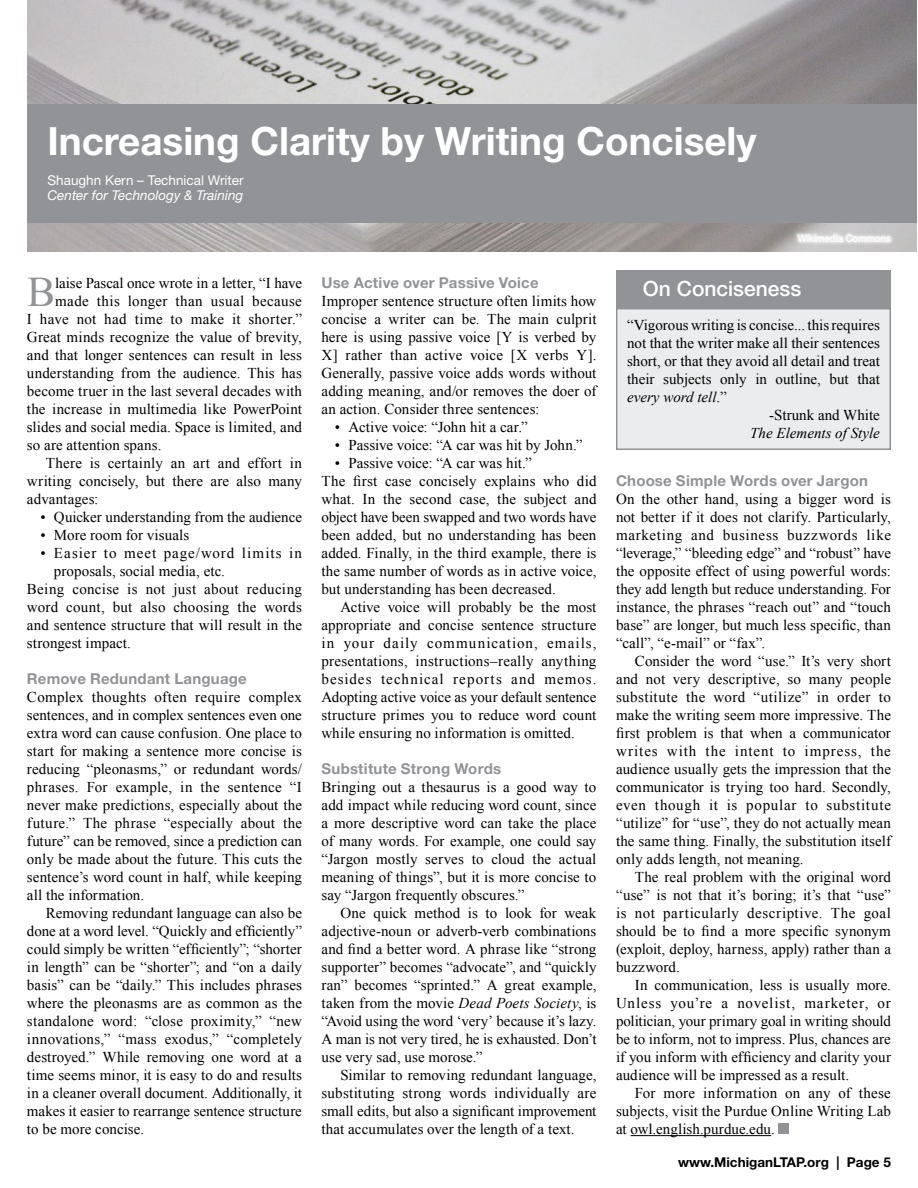
<style>
.page{position:relative;width:918px;height:1188px;background:#fff}
.page>*{position:absolute;margin:0;border:0;box-sizing:border-box;transform-origin:0 0}
.t1{font:42.15px "Times New Roman";color:#919396}
.t2{font:700 39px "Helvetica Neue LT Std";color:#fff}
.t3{font:500 21px "Helvetica Neue LT Std";color:#fff}
.t4{font:15px/18px "Times New Roman";letter-spacing:.005em;color:#000;text-align:justify}
.t5{font:700 15px "Helvetica Neue LT Std";letter-spacing:.015em;color:#919396}
.t6{font:15px "Times New Roman";letter-spacing:.025em;color:#000}
.t7{font:italic 15px "Times New Roman";color:#000}
.t8{font:15px "Times New Roman";letter-spacing:.065em;color:#000}
.t9{font:italic 13.5px "Helvetica Neue LT Std";color:#fff}
.t10{font:13.5px "Helvetica Neue LT Std";color:#fff}
.t11{font:700 13.5px "Helvetica Neue LT Std";color:#000}
.s1{font-style:italic}
.s2{font-style:normal}
</style>
<div class="page">
<img style="left:27px;top:0;width:890px;height:252px">
<hr style="left:631px;top:1135px;width:140px;height:1px;background:#000">
<div style="left:779px;top:1124px;width:10px;height:10px;background:#919396"></div>
<div style="left:794px;top:231px;width:101px;height:15px;background:#fff;opacity:.7"></div>
<div style="left:616px;top:308px;width:275px;height:142px;background:#ebeced;border:2px solid #919396"></div>
<div style="left:616px;top:270px;width:275px;height:38px;background:#919396"></div>
<div style="left:27px;top:105px;width:890px;height:118px;background:#919396"></div>
<h2 class="t2" style="left:48px;top:117px;width:711px">Increasing Clarity by Writing Concisely</h2>
<p class="t10" style="left:48px;top:172px;width:198px">Shaughn Kern – Technical Writer</p>
<p class="t9" style="left:48px;top:187px;width:197px">Center for Technology &amp; Training</p>
<h1 class="t1" style="left:27px;top:264px;width:30px">B</h1>
<p class="t4" style="left:55px;top:274px;width:248px">laise Pascal once wrote in a letter, “I have</p>
<p class="t6" style="left:55px;top:291px;width:248px">made this longer than usual because</p>
<p class="t6" style="left:27px;top:309px;width:277px">I have not had time to make it shorter.”</p>
<p class="t4" style="left:27px;top:328px;width:276px">Great minds recognize the value of brevity,</p>
<p class="t4" style="left:27px;top:346px;width:276px">and that longer sentences can result in less</p>
<p class="t4" style="left:27px;top:364px;width:277px">understanding from the audience. This has</p>
<p class="t4" style="left:27px;top:382px;width:277px">become truer in the last several decades with</p>
<p class="t4" style="left:27px;top:400px;width:277px">the increase in multimedia like PowerPoint</p>
<p class="t4" style="left:27px;top:418px;width:276px">slides and social media. Space is limited, and</p>
<p class="t4" style="left:27px;top:436px;width:136px">so are attention spans.</p>
<p class="t6" style="left:46px;top:453px;width:258px">There is certainly an art and effort in</p>
<p class="t4" style="left:27px;top:472px;width:276px">writing concisely, but there are also many</p>
<p class="t4" style="left:27px;top:490px;width:73px">advantages:</p>
<p class="t4" style="left:40px;top:508px;width:263px">• Quicker understanding from the audience</p>
<p class="t4" style="left:40px;top:526px;width:150px">• More room for visuals</p>
<p class="t8" style="left:40px;top:543px;width:263px">• Easier to meet page/word limits in</p>
<p class="t4" style="left:54px;top:562px;width:172px">proposals, social media, etc.</p>
<p class="t4" style="left:27px;top:580px;width:277px">Being concise is not just about reducing</p>
<p class="t4" style="left:27px;top:598px;width:276px">word count, but also choosing the words</p>
<p class="t4" style="left:27px;top:616px;width:276px">and sentence structure that will result in the</p>
<p class="t4" style="left:27px;top:634px;width:105px">strongest impact.</p>
<p class="t5" style="left:27px;top:669px;width:221px">Remove Redundant Language</p>
<p class="t4" style="left:27px;top:688px;width:277px">Complex thoughts often require complex sentences, and in complex sentences even one extra word can cause confusion. One place to start for making a sentence more concise is reducing “pleonasms,” or redundant words/ phrases. For example, in the sentence “I never make predictions, especially about the future.” The phrase “especially about the future” can be removed, since a prediction can only be made about the future. This cuts the sentence’s word count in half, while keeping all the information.</p>
<p class="t4" style="left:27px;top:904px;width:277px;text-indent:19px">Removing redundant language can also be done at a word level. “Quickly and efficiently” could simply be written “efficiently”; “shorter in length” can be “shorter”; and “on a daily basis” can be “daily.” This includes phrases where the pleonasms are as common as the standalone word: “close proximity,” “new innovations,” “mass exodus,” “completely destroyed.” While removing one word at a time seems minor, it is easy to do and results in a cleaner overall document. Additionally, it makes it easier to rearrange sentence structure to be more concise.</p>
<p class="t5" style="left:321px;top:273px;width:219px">Use Active over Passive Voice</p>
<p class="t4" style="left:321px;top:292px;width:277px">Improper sentence structure often limits how concise a writer can be. The main culprit here is using passive voice [Y is verbed by X] rather than active voice [X verbs Y].<br>Generally, passive voice adds words without adding meaning, and/or removes the doer of an action. Consider three sentences:</p>
<p class="t4" style="left:335px;top:418px;width:194px">• Active voice: “John hit a car.”</p>
<p class="t4" style="left:335px;top:436px;width:249px">• Passive voice: “A car was hit by John.”</p>
<p class="t4" style="left:321px;top:454px;width:277px;text-align:left;text-indent:14px">• Passive voice: “A car was hit.”<br>The first case concisely explains who did what. In the second case, the subject and object have been swapped and two words have been added, but no understanding has been added. Finally, in the third example, there is the same number of words as in active voice, but understanding has been decreased.</p>
<p class="t4" style="left:321px;top:598px;width:277px;text-indent:19px">Active voice will probably be the most appropriate and concise sentence structure in your daily communication, emails, presentations, instructions–really anything besides technical reports and memos.<br>Adopting active voice as your default sentence structure primes you to reduce word count while ensuring no information is omitted.</p>
<p class="t5" style="left:321px;top:759px;width:181px">Substitute Strong Words</p>
<p class="t4" style="left:321px;top:778px;width:277px">Bringing out a thesaurus is a good way to add impact while reducing word count, since a more descriptive word can take the place of many words. For example, one could say “Jargon mostly serves to cloud the actual meaning of things”, but it is more concise to say “Jargon frequently obscures.”</p>
<p class="t4" style="left:321px;top:904px;width:277px;text-indent:19px">One quick method is to look for weak adjective-noun or adverb-verb combinations and find a better word. A phrase like “strong supporter” becomes “advocate”, and “quickly ran” becomes “sprinted.” A great example, taken from the movie <span class="s1">Dead Poets Society</span>, is “Avoid using the word ‘very’ because it’s lazy.<br>A man is not very tired, he is exhausted. Don’t use very sad, use morose.”</p>
<p class="t4" style="left:321px;top:1066px;width:277px;text-indent:19px">Similar to removing redundant language, substituting strong words individually are small edits, but also a significant improvement that accumulates over the length of a text.</p>
<h3 class="t3" style="left:643px;top:276px;width:160px">On Conciseness</h3>
<p class="t4" style="left:627px;top:315px;width:254px">“Vigorous writing is concise... this requires</p>
<p class="t4" style="left:627px;top:333px;width:254px">not that the writer make all their sentences</p>
<p class="t4" style="left:627px;top:351px;width:254px">short, or that they avoid all detail and treat</p>
<p class="t4" style="left:627px;top:369px;width:254px">their subjects only in outline, but that</p>
<p class="t7" style="left:627px;top:386px;width:101px">every word tell<span class="s2">.”</span></p>
<p class="t4" style="left:769px;top:405px;width:112px">-Strunk and White</p>
<p class="t7" style="left:750px;top:422px;width:131px">The Elements of Style</p>
<p class="t5" style="left:616px;top:471px;width:253px">Choose Simple Words over Jargon</p>
<p class="t4" style="left:616px;top:490px;width:277px">On the other hand, using a bigger word is not better if it does not clarify. Particularly, marketing and business buzzwords like “leverage,” “bleeding edge” and “robust” have the opposite effect of using powerful words: they add length but reduce understanding. For instance, the phrases “reach out” and “touch base” are longer, but much less specific, than “call”, “e-mail” or “fax”.</p>
<p class="t4" style="left:616px;top:652px;width:277px;text-indent:19px">Consider the word “use.” It’s very short and not very descriptive, so many people substitute the word “utilize” in order to make the writing seem more impressive. The first problem is that when a communicator writes with the intent to impress, the audience usually gets the impression that the communicator is trying too hard. Secondly, even though it is popular to substitute “utilize” for “use”, they do not actually mean the same thing. Finally, the substitution itself only adds length, not meaning.</p>
<p class="t4" style="left:616px;top:868px;width:277px;text-indent:19px">The real problem with the original word “use” is not that it’s boring; it’s that “use” is not particularly descriptive. The goal should be to find a more specific synonym (exploit, deploy, harness, apply) rather than a buzzword.</p>
<p class="t4" style="left:616px;top:976px;width:277px;text-indent:19px">In communication, less is usually more.<br>Unless you’re a novelist, marketer, or politician, your primary goal in writing should be to inform, not to impress. Plus, chances are if you inform with efficiency and clarity your audience will be impressed as a result.</p>
<p class="t4" style="left:616px;top:1084px;width:277px;text-indent:19px">For more information on any of these subjects, visit the Purdue Online Writing Lab at owl.english.purdue.edu.</p>
<p class="t11" style="left:678px;top:1154px;width:214px">www.MichiganLTAP.org | Page 5</p>
</div>
